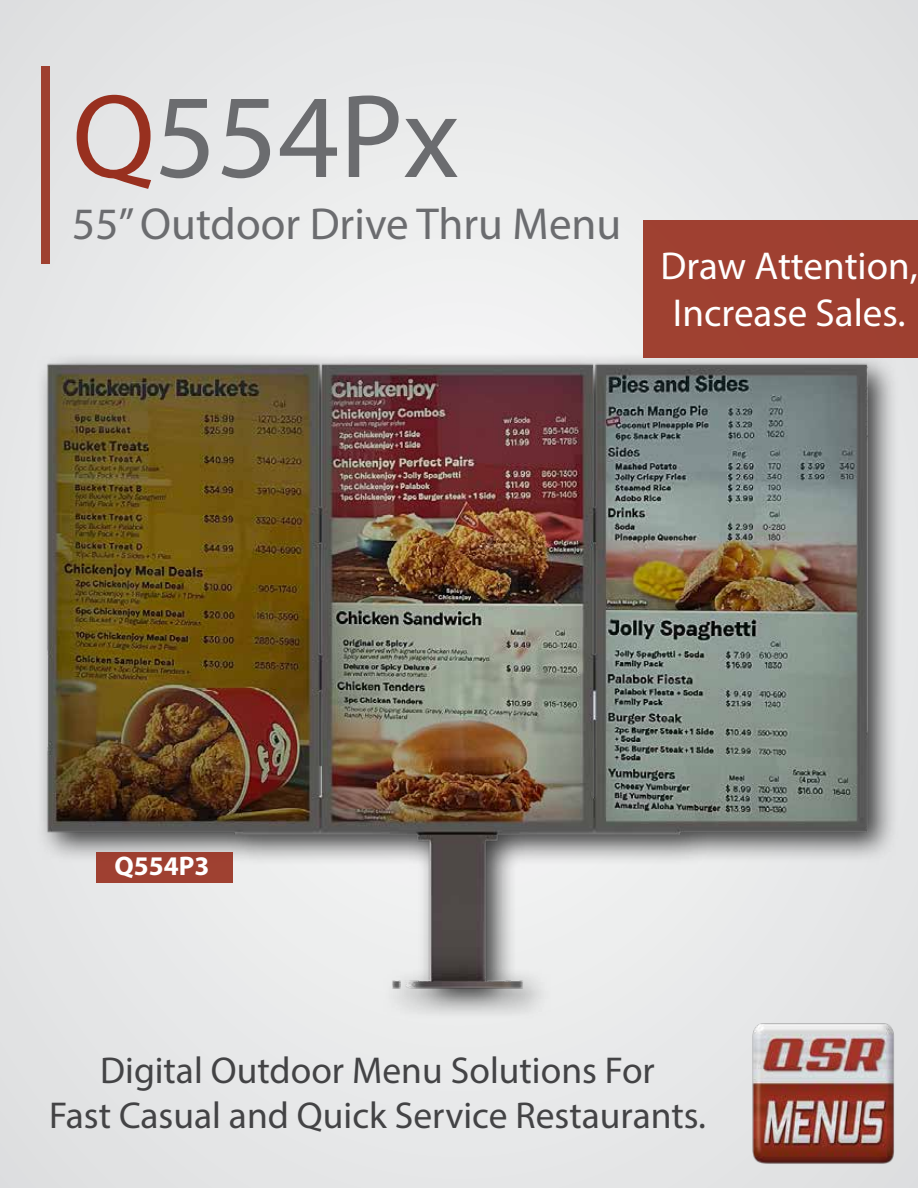
<style>
.page{position:relative;width:918px;height:1188px;background:#e7e8e9}
.page>*{position:absolute;margin:0;border:0;box-sizing:border-box;transform-origin:0 0}
.t1{font:120px "Myriad Pro";color:#6b6c6f}
.t2{font:45px "Myriad Pro";color:#6b6c6f}
.t3{font:39px/46.8px "Myriad Pro";color:#fff;text-align:center}
.t4{font:37.5px/45px "Myriad Pro";color:#434345;text-align:center}
.t5{font:700 27px "Myriad Pro";color:#fff}
.s1{color:#98301f}
</style>
<div class="page">
<div style="left:35px;top:352px;width:865px;height:668px;background:#000;opacity:.75"></div>
<img style="left:35px;top:343px;width:853px;height:653px">
<div style="left:42px;top:66px;width:8px;height:197px;background:#9e4030"></div>
<div style="left:644px;top:220px;width:274px;height:138px;background:#9f4031"></div>
<div style="left:96px;top:852px;width:136px;height:31px;background:#9f4031"></div>
<img style="left:748px;top:1018px;width:150px;height:146px">
<h1 class="t1" style="left:72px;top:63px;width:388px"><span class="s1">Q</span>554Px</h1>
<p class="t2" style="left:72px;top:196px;width:551px">55” Outdoor Drive Thru Menu</p>
<p class="t3" style="left:661px;top:242px;width:259px">Draw Attention,<br>Increase Sales.</p>
<p class="t5" style="left:114px;top:848px;width:96px">Q554P3</p>
<p class="t4" style="left:49px;top:1047px;width:658px">Digital Outdoor Menu Solutions For<br>Fast Casual and Quick Service Restaurants.</p>
</div>
